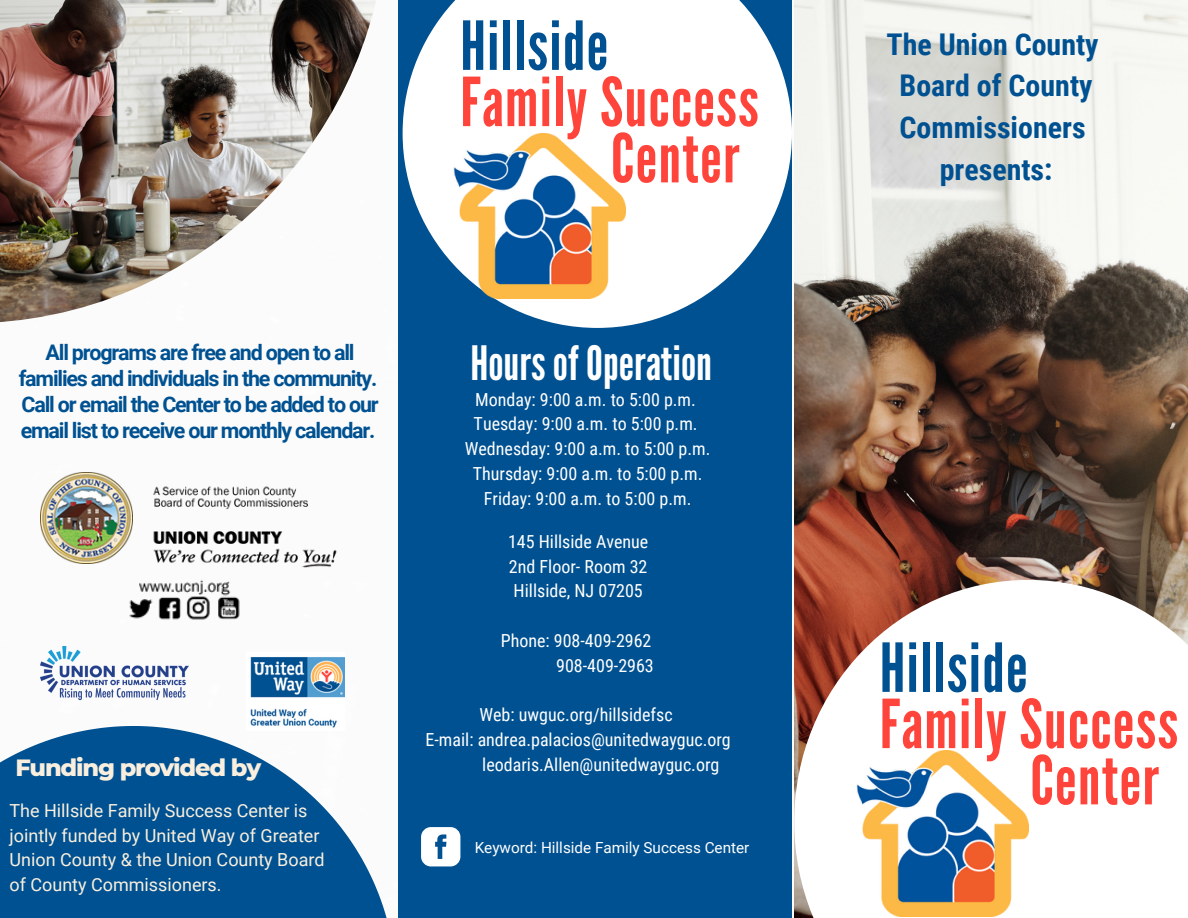
<style>
.page{position:relative;width:1188px;height:918px;background:#fff}
.page>*{position:absolute;margin:0;border:0;box-sizing:border-box;transform-origin:0 0}
.t1{font:67.35px "League Gothic";letter-spacing:.02em;color:#ff443b}
.t2{font:67.35px "League Gothic";letter-spacing:.02em;color:#005191}
.t3{font:47.25px "League Gothic";color:#fff}
.t4{font:700 30px/41.7px "Roboto Condensed";color:#005191}
.t5{font:800 24px "Montserrat";letter-spacing:-.05em;color:#faefde}
.t6{font:700 21.45px/25.8px "Roboto";letter-spacing:-.055em;color:#005191}
.t7{font:18px "Roboto Condensed";color:#fff}
.t8{font:18px/24.8px "Roboto";color:#faefde}
.t9{font:15.3px "Roboto";color:#fff}
</style>
<div class="page">
<div style="left:398px;top:0;width:394px;height:918px;background:#005191"></div>
<svg style="left:0;top:726px;width:387px;height:192px;fill:#005191"></svg>
<img style="left:0;top:0;width:376px;height:323px">
<svg style="left:403px;top:0;width:389px;height:328px;fill:#fff"></svg>
<img style="left:453px;top:133px;width:173px;height:166px">
<svg style="left:421px;top:827px;width:39px;height:39px;background:#d6e3ed"></svg>
<img style="left:794px;top:0;width:394px;height:580px">
<svg style="left:794px;top:580px;width:394px;height:338px"></svg>
<img style="left:856px;top:751px;width:172px;height:165px">
<img style="left:41px;top:647px;width:147px;height:54px">
<img style="left:246px;top:657px;width:98px;height:74px">
<img style="left:41px;top:473px;width:91px;height:91px">
<img style="left:153px;top:486px;width:184px;height:82px">
<img style="left:129px;top:579px;width:111px;height:41px">
<p class="t2" style="left:460px;top:7px;width:149px">Hillside</p>
<p class="t1" style="left:460px;top:63px;width:300px">Family Success</p>
<p class="t1" style="left:611px;top:119px;width:130px">Center</p>
<p class="t6" style="left:46px;top:340px;width:311px">All programs are free and open to all</p>
<p class="t6" style="left:19px;top:366px;width:360px">families and individuals in the community.</p>
<p class="t6" style="left:21px;top:392px;width:360px">Call or email the Center to be added to our email list to receive our monthly calendar.</p>
<p class="t5" style="left:15px;top:753px;width:247px">Funding provided by</p>
<p class="t8" style="left:10px;top:798px;width:317px">The Hillside Family Success Center is jointly funded by United Way of Greater Union County &amp; the Union County Board of County Commissioners.</p>
<p class="t3" style="left:470px;top:336px;width:243px">HoursofOperation</p>
<p class="t7" style="left:475px;top:389px;width:222px">Monday: 9:00 a.m. to 5:00 p.m.</p>
<p class="t7" style="left:474px;top:414px;width:225px">Tuesday: 9:00 a.m. to 5:00 p.m.</p>
<p class="t7" style="left:465px;top:438px;width:247px">Wednesday: 9:00 a.m. to 5:00 p.m.</p>
<p class="t7" style="left:473px;top:463px;width:231px">Thursday: 9:00 a.m. to 5:00 p.m.</p>
<p class="t7" style="left:484px;top:488px;width:209px">Friday: 9:00 a.m. to 5:00 p.m.</p>
<p class="t7" style="left:508px;top:531px;width:142px">145 Hillside Avenue</p>
<p class="t7" style="left:509px;top:556px;width:140px">2nd Floor- Room 32</p>
<p class="t7" style="left:514px;top:581px;width:131px">Hillside, NJ 07205</p>
<p class="t7" style="left:501px;top:630px;width:152px">Phone: 908-409-2962</p>
<p class="t7" style="left:556px;top:655px;width:99px">908-409-2963</p>
<p class="t7" style="left:480px;top:704px;width:195px">Web: uwguc.org/hillsidefsc</p>
<p class="t7" style="left:426px;top:729px;width:307px">E-mail: andrea.palacios@unitedwayguc.org</p>
<p class="t7" style="left:482px;top:754px;width:239px">leodaris.Allen@unitedwayguc.org</p>
<p class="t9" style="left:475px;top:839px;width:276px">Keyword: Hillside Family Success Center</p>
<p class="t4" style="left:887px;top:24px;width:214px">The Union County</p>
<p class="t4" style="left:900px;top:65px;width:195px">Board of County<br>Commissioners</p>
<p class="t4" style="left:940px;top:149px;width:114px">presents:</p>
<p class="t2" style="left:880px;top:629px;width:149px">Hillside</p>
<p class="t1" style="left:880px;top:685px;width:300px">Family Success</p>
<p class="t1" style="left:1030px;top:741px;width:130px">Center</p>
</div>
